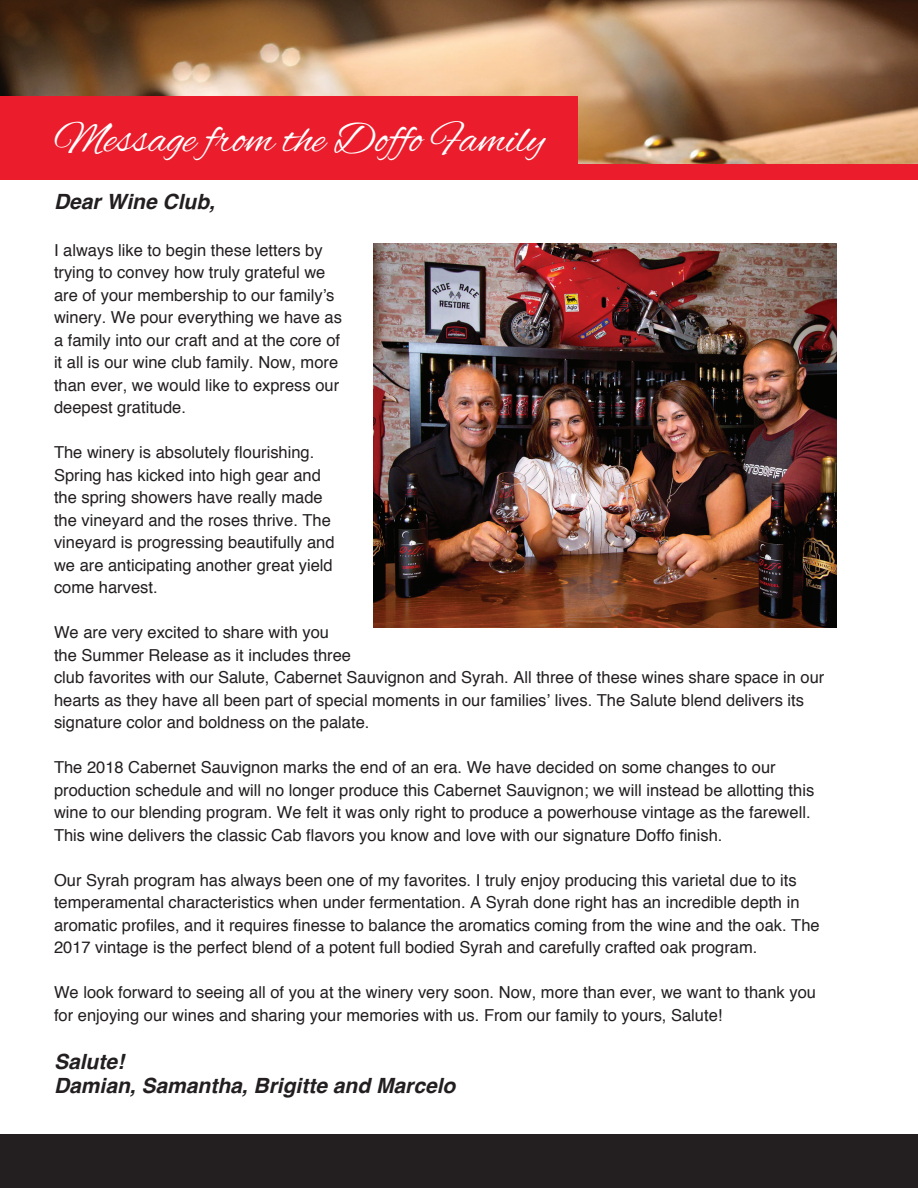
<style>
.page{position:relative;width:918px;height:1188px;background:#fff}
.page>*{position:absolute;margin:0;border:0;box-sizing:border-box;transform-origin:0 0}
.t1{font:45px "Alex Brush";color:#fff}
.t2{font:italic 700 21px/24px "Helvetica";color:#231f20}
.t3{font:16.5px/22.5px "Helvetica";color:#231f20}
</style>
<div class="page">
<img style="left:0;top:0;width:918px;height:628px">
<div style="left:0;top:164px;width:918px;height:15px;background:#eb1c2c"></div>
<div style="left:0;top:1134px;width:918px;height:54px;background:#231f20"></div>
<div style="left:0;top:96px;width:577px;height:73px;background:#eb1c2c"></div>
<img style="left:373px;top:244px;width:464px;height:383px">
<h1 class="t1" style="left:54px;top:114px;width:492px">Message from the Doffo Family</h1>
<p class="t2" style="left:54px;top:190px;width:163px">Dear Wine Club,</p>
<p class="t3" style="left:54px;top:239px;width:289px">I always like to begin these letters by trying to convey how truly grateful we are of your membership to our family’s winery. We pour everything we have as a family into our craft and at the core of it all is our wine club family. Now, more than ever, we would like to express our deepest gratitude.</p>
<p class="t3" style="left:54px;top:442px;width:282px">The winery is absolutely flourishing.<br>Spring has kicked into high gear and the spring showers have really made the vineyard and the roses thrive. The vineyard is progressing beautifully and we are anticipating another great yield come harvest.</p>
<p class="t3" style="left:54px;top:622px;width:772px">We are very excited to share with you<br>the Summer Release as it includes three<br>club favorites with our Salute, Cabernet Sauvignon and Syrah. All three of these wines share space in our hearts as they have all been part of special moments in our families’ lives. The Salute blend delivers its signature color and boldness on the palate.</p>
<p class="t3" style="left:54px;top:757px;width:762px">The 2018 Cabernet Sauvignon marks the end of an era. We have decided on some changes to our production schedule and will no longer produce this Cabernet Sauvignon; we will instead be allotting this wine to our blending program. We felt it was only right to produce a powerhouse vintage as the farewell.<br>This wine delivers the classic Cab flavors you know and love with our signature Doffo finish.</p>
<p class="t3" style="left:54px;top:869px;width:767px">Our Syrah program has always been one of my favorites. I truly enjoy producing this varietal due to its temperamental characteristics when under fermentation. A Syrah done right has an incredible depth in aromatic profiles, and it requires finesse to balance the aromatics coming from the wine and the oak. The 2017 vintage is the perfect blend of a potent full bodied Syrah and carefully crafted oak program.</p>
<p class="t3" style="left:54px;top:982px;width:764px">We look forward to seeing all of you at the winery very soon. Now, more than ever, we want to thank you for enjoying our wines and sharing your memories with us. From our family to yours, Salute!</p>
<p class="t2" style="left:54px;top:1049px;width:403px">Salute!<br>Damian, Samantha, Brigitte and Marcelo</p>
</div>
